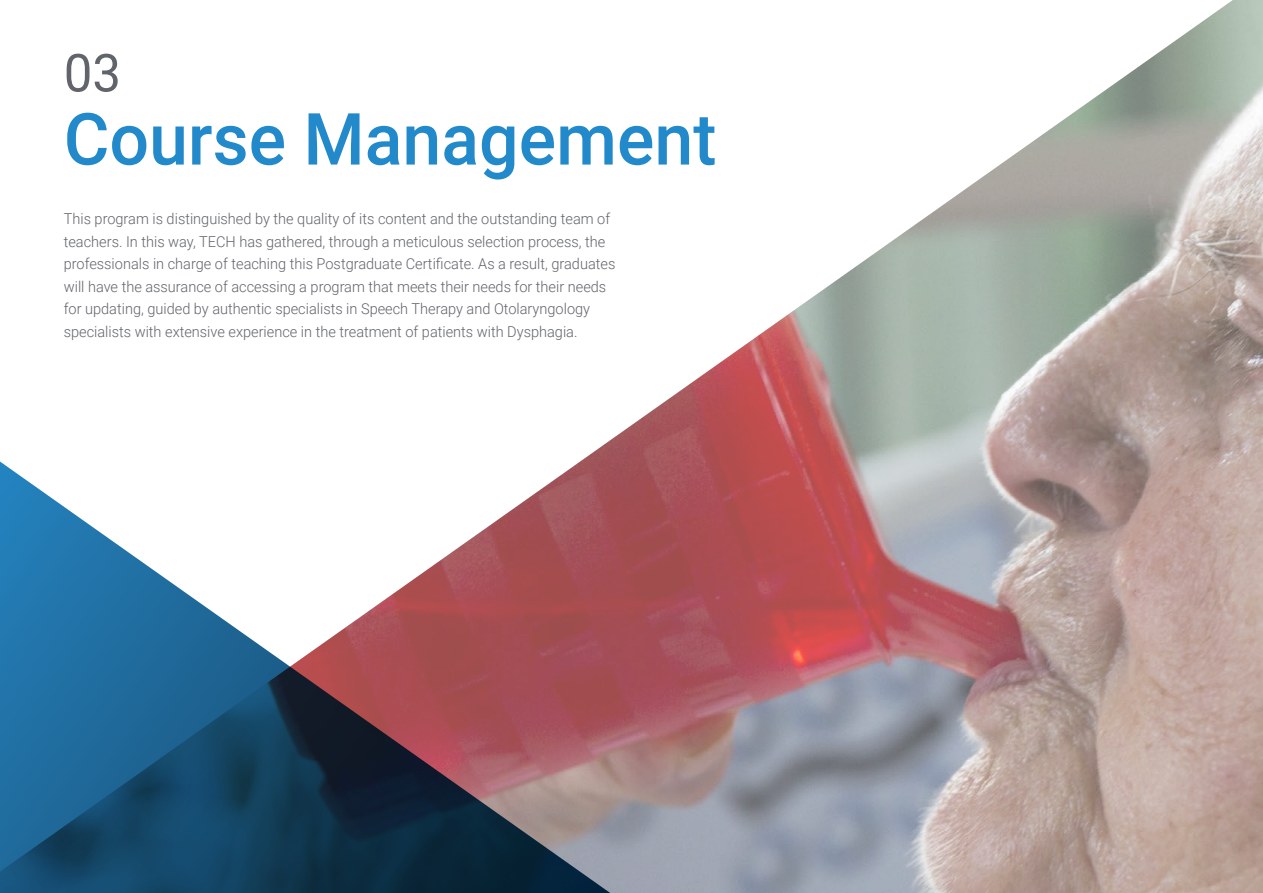
<style>
.page{position:relative;width:1263px;height:893px;background:#fff}
.page>*{position:absolute;margin:0;border:0;box-sizing:border-box;transform-origin:0 0}
.t1{font:500 72px "Roboto";color:#2289ca}
.t2{font:52.5px "Roboto";color:#61646a}
.t3{font:300 15px/22.5px "Roboto";color:#61646a}
</style>
<div class="page">
<img style="left:602px;top:0;width:661px;height:893px">
<svg style="left:0;top:446px;width:640px;height:447px"></svg>
<h2 class="t2" style="left:64px;top:36px;width:59px">03</h2>
<h1 class="t1" style="left:64px;top:89px;width:654px">Course Management</h1>
<p class="t3" style="left:64px;top:207px;width:553px">This program is distinguished by the quality of its content and the outstanding team of teachers. In this way, TECH has gathered, through a meticulous selection process, the professionals in charge of teaching this Postgraduate Certificate. As a result, graduates will have the assurance of accessing a program that meets their needs for their needs for updating, guided by authentic specialists in Speech Therapy and Otolaryngology specialists with extensive experience in the treatment of patients with Dysphagia.</p>
</div>
